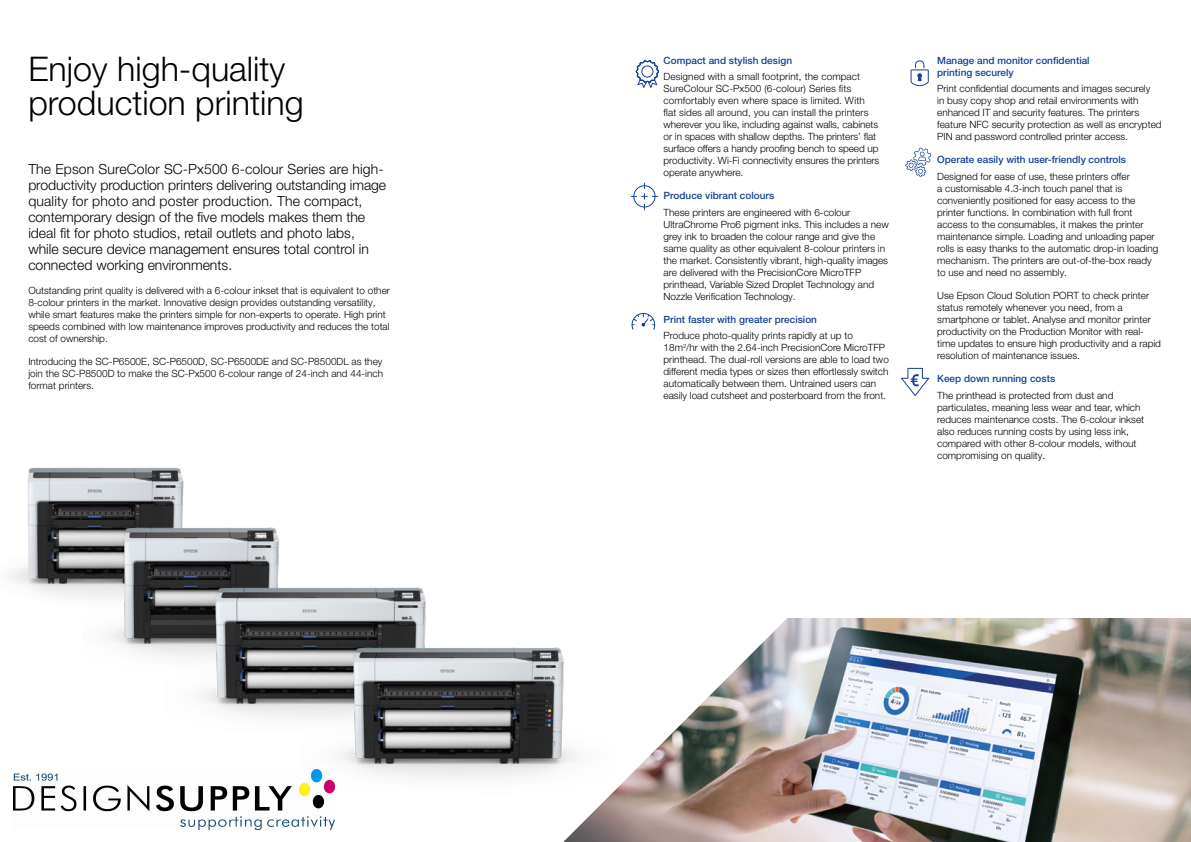
<style>
.page{position:relative;width:1191px;height:842px;background:#fff}
.page>*{position:absolute;margin:0;border:0;box-sizing:border-box;transform-origin:0 0}
.t1{font:300 34px/34px "Helvetica Neue LT Pro";color:#000}
.t2{font:300 14px/16px "Helvetica Neue LT Pro";color:#000}
.t3{font:300 10px/12px "Helvetica Neue LT Pro";color:#000}
.t4{font:500 10px/12px "Helvetica Neue LT Pro";color:#164194}
</style>
<div class="page">
<img style="left:8px;top:467px;width:176px;height:130px">
<svg style="left:635px;top:60px;width:24px;height:28px"></svg>
<div style="left:641px;top:66px;width:12px;height:11px;border:1px solid #164194;border-radius:50%"></div>
<svg style="left:631px;top:183px;width:27px;height:27px"></svg>
<svg style="left:631px;top:313px;width:24px;height:17px"></svg>
<svg style="left:910px;top:60px;width:19px;height:26px"></svg>
<svg style="left:905px;top:148px;width:26px;height:29px"></svg>
<svg style="left:901px;top:368px;width:29px;height:28px"></svg>
<img style="left:563px;top:618px;width:628px;height:224px">
<img style="left:81px;top:500px;width:199px;height:155px">
<img style="left:164px;top:560px;width:262px;height:158px">
<img style="left:302px;top:620px;width:313px;height:179px">
<img style="left:14px;top:769px;width:320px;height:61px">
<h1 class="t1" style="left:28px;top:51px;width:277px">Enjoy high-quality production printing</h1>
<p class="t2" style="left:28px;top:161px;width:359px">The Epson SureColor SC-Px500 6-colour Series are high&shy;productivity production printers delivering outstanding image quality for photo and poster production. The compact, contemporary design of the five models makes them the ideal fit for photo studios, retail outlets and photo labs, while secure device management ensures total control in connected working environments.</p>
<p class="t3" style="left:28px;top:284px;width:363px">Outstanding print quality is delivered with a 6-colour inkset that is equivalent to other 8-colour printers in the market. Innovative design provides outstanding versatility, while smart features make the printers simple for non-experts to operate. High print speeds combined with low maintenance improves productivity and reduces the total cost of ownership.</p>
<p class="t3" style="left:28px;top:355px;width:356px;text-align:justify">Introducing the SC-P6500E, SC-P6500D, SC-P6500DE and SC-P8500DL as they join the SC-P8500D to make the SC-Px500 6-colour range of 24-inch and 44-inch format printers.</p>
<p class="t4" style="left:663px;top:54px;width:130px">Compact and stylish design</p>
<p class="t3" style="left:663px;top:70px;width:217px">Designed with a small footprint, the compact SureColour SC-Px500 (6-colour) Series fits comfortably even where space is limited. With flat sides all around, you can install the printers wherever you like, including against walls, cabinets or in spaces with shallow depths. The printers’ flat surface offers a handy proofing bench to speed up productivity. Wi-Fi connectivity ensures the printers operate anywhere.</p>
<p class="t4" style="left:663px;top:190px;width:112px">Produce vibrant colours</p>
<p class="t3" style="left:663px;top:206px;width:227px">These printers are engineered with 6-colour UltraChrome Pro6 pigment inks. This includes a new grey ink to broaden the colour range and give the same quality as other equivalent 8-colour printers in the market. Consistently vibrant, high-quality images are delivered with the PrecisionCore MicroTFP printhead, Variable Sized Droplet Technology and Nozzle Verification Technology.</p>
<p class="t4" style="left:663px;top:313px;width:155px">Print faster with greater precision</p>
<p class="t3" style="left:663px;top:329px;width:227px">Produce photo-quality prints rapidly at up to 18m<sup>2</sup>/hr with the 2.64-inch PrecisionCore MicroTFP printhead. The dual-roll versions are able to load two different media types or sizes then effortlessly switch automatically between them. Untrained users can easily load cutsheet and posterboard from the front.</p>
<p class="t4" style="left:937px;top:54px;width:154px">Manage and monitor confidential printing securely</p>
<p class="t3" style="left:937px;top:82px;width:226px">Print confidential documents and images securely<br>in busy copy shop and retail environments with enhanced IT and security features. The printers feature NFC security protection as well as encrypted PIN and password controlled printer access.</p>
<p class="t4" style="left:937px;top:154px;width:190px">Operate easily with user-friendly controls</p>
<p class="t3" style="left:937px;top:170px;width:223px">Designed for ease of use, these printers offer<br>a customisable 4.3-inch touch panel that is conveniently positioned for easy access to the printer functions. In combination with full front access to the consumables, it makes the printer maintenance simple. Loading and unloading paper rolls is easy thanks to the automatic drop-in loading mechanism. The printers are out-of-the-box ready to use and need no assembly.</p>
<p class="t3" style="left:937px;top:289px;width:225px">Use Epson Cloud Solution PORT to check printer status remotely whenever you need, from a smartphone or tablet. Analyse and monitor printer productivity on the Production Monitor with real&shy;time updates to ensure high productivity and a rapid resolution of maintenance issues.</p>
<p class="t4" style="left:937px;top:373px;width:119px">Keep down running costs</p>
<p class="t3" style="left:937px;top:389px;width:208px">The printhead is protected from dust and particulates, meaning less wear and tear, which reduces maintenance costs. The 6-colour inkset also reduces running costs by using less ink, compared with other 8-colour models, without compromising on quality.</p>
</div>
